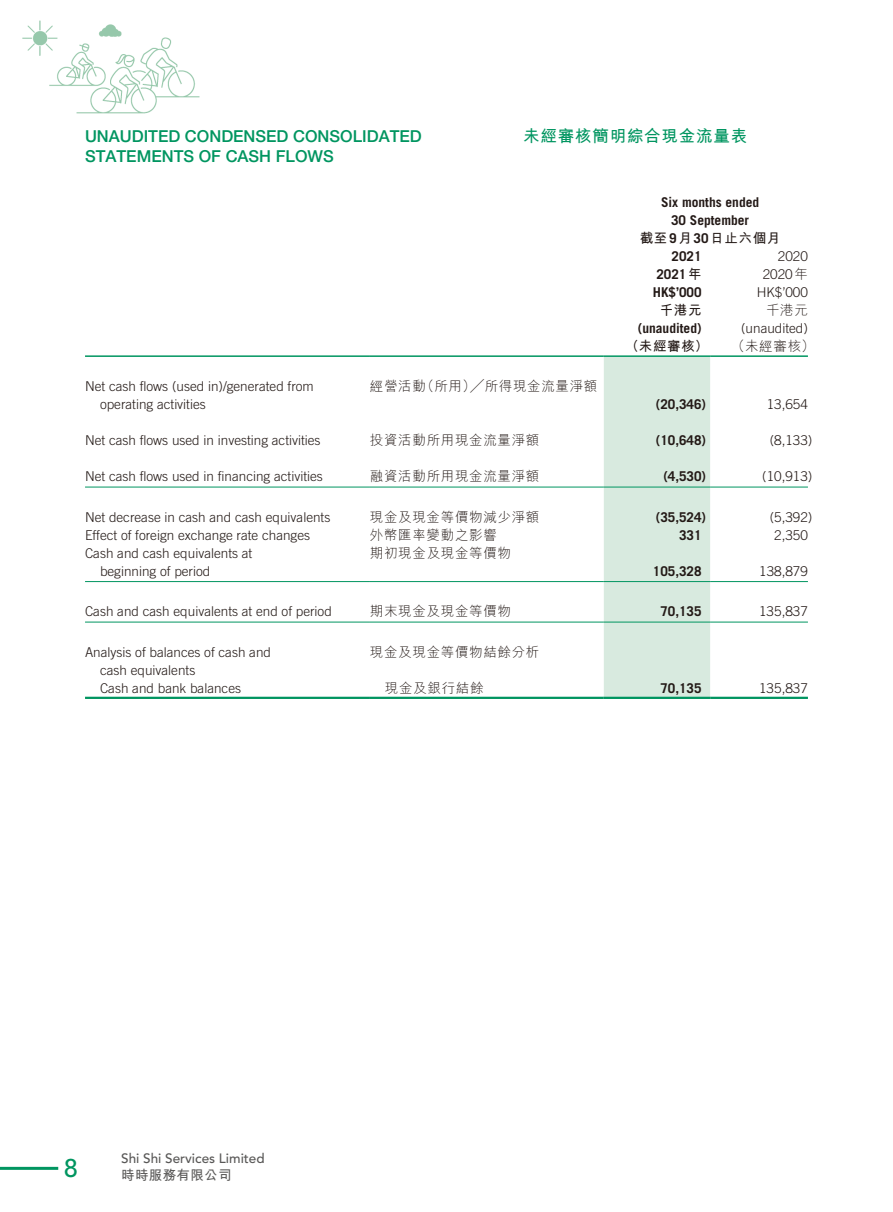
<style>
.page{position:relative;width:893px;height:1212px;background:#fff}
.page>*{position:absolute;margin:0;border:0;box-sizing:border-box;transform-origin:0 0}
.t1{font:500 25.5px "Avenir LT Std";color:#009560}
.t2{font:500 16.5px/19.5px "Helvetica Neue LT Std";color:#009560}
.t3{font:700 16.5px "M Hei HK";letter-spacing:.05em;color:#009560}
.t4{font:300 13.5px/18px "Trade Gothic LT Std";color:#231916}
.t5{font:300 13.5px "M Hei HK";letter-spacing:.05em;color:#231916}
.t6{font:700 13.5px/18px "Trade Gothic LT Std";color:#231916;text-align:center}
.t7{font:500 13.5px "Avenir LT Std";color:#595857}
.t8{font:700 13.5px "M Hei HK";letter-spacing:.05em;color:#231916}
.t9{font:700 13.5px "M Hei HK";letter-spacing:.025em;color:#595857}
.s1{font-family:"Trade Gothic LT Std"}
.s2{font-family:"M Hei HK"}
</style>
<div class="page">
<img style="left:0;top:20px;width:808px;height:1150px">
<hr style="left:0;top:1167px;width:58px;height:3px;background:#009560">
<div style="left:604px;top:357px;width:106px;height:340px;background:#d8eadf"></div>
<hr style="left:85px;top:355px;width:285px;height:2px;background:#009560">
<hr style="left:370px;top:355px;width:234px;height:2px;background:#009560">
<hr style="left:604px;top:355px;width:106px;height:2px;background:#009560">
<hr style="left:710px;top:355px;width:98px;height:2px;background:#009560">
<hr style="left:85px;top:487px;width:285px;height:1px;background:#009560">
<hr style="left:370px;top:487px;width:234px;height:1px;background:#009560">
<hr style="left:604px;top:487px;width:106px;height:1px;background:#009560">
<hr style="left:710px;top:487px;width:98px;height:1px;background:#009560">
<hr style="left:85px;top:581px;width:285px;height:1px;background:#009560">
<hr style="left:370px;top:581px;width:234px;height:1px;background:#009560">
<hr style="left:604px;top:581px;width:106px;height:1px;background:#009560">
<hr style="left:710px;top:581px;width:98px;height:1px;background:#009560">
<hr style="left:85px;top:622px;width:285px;height:1px;background:#009560">
<hr style="left:370px;top:622px;width:234px;height:1px;background:#009560">
<hr style="left:604px;top:622px;width:106px;height:1px;background:#009560">
<hr style="left:710px;top:622px;width:98px;height:1px;background:#009560">
<hr style="left:85px;top:697px;width:285px;height:2px;background:#009560">
<hr style="left:370px;top:697px;width:234px;height:2px;background:#009560">
<hr style="left:604px;top:697px;width:106px;height:2px;background:#009560">
<hr style="left:710px;top:697px;width:98px;height:2px;background:#009560">
<p class="t2" style="left:85px;top:127px;width:338px">UNAUDITED CONDENSED CONSOLIDATED<br>STATEMENTS OF CASH FLOWS</p>
<p class="t3" style="left:523px;top:124px;width:226px">未經審核簡明綜合現金流量表</p>
<p class="t6" style="left:661px;top:193px;width:100px">Six months ended<br>30 September</p>
<p class="t8" style="left:640px;top:228px;width:142px">截至<span class="s1">9</span>月<span class="s1">30</span>日止六個月</p>
<p class="t6" style="left:672px;top:247px;width:32px">2021</p>
<p class="t4" style="left:778px;top:247px;width:32px">2020</p>
<p class="t6" style="left:656px;top:265px;width:47px">2021<span class="s2">年</span></p>
<p class="t4" style="left:763px;top:265px;width:47px">2020<span class="s2">年</span></p>
<p class="t6" style="left:653px;top:283px;width:50px">HK$’000</p>
<p class="t4" style="left:757px;top:283px;width:53px">HK$’000</p>
<p class="t8" style="left:660px;top:300px;width:43px">千港元</p>
<p class="t5" style="left:766px;top:303px;width:43px">千港元</p>
<p class="t6" style="left:638px;top:319px;width:65px">(unaudited)</p>
<p class="t4" style="left:741px;top:319px;width:68px">(unaudited)</p>
<p class="t8" style="left:625px;top:336px;width:85px">（未經審核）</p>
<p class="t5" style="left:732px;top:339px;width:85px">（未經審核）</p>
<p class="t4" style="left:100px;top:377px;width:215px;text-indent:-15px">Net cash flows (used in)/generated from operating activities</p>
<p class="t5" style="left:370px;top:379px;width:229px">經營活動（所用）╱所得現金流量淨額</p>
<p class="t6" style="left:656px;top:395px;width:52px">(20,346)</p>
<p class="t4" style="left:767px;top:395px;width:43px">13,654</p>
<p class="t4" style="left:85px;top:431px;width:237px">Net cash flows used in investing activities</p>
<p class="t5" style="left:370px;top:433px;width:171px">投資活動所用現金流量淨額</p>
<p class="t6" style="left:656px;top:431px;width:52px">(10,648)</p>
<p class="t4" style="left:770px;top:431px;width:44px">(8,133)</p>
<p class="t4" style="left:85px;top:467px;width:239px">Net cash flows used in financing activities</p>
<p class="t5" style="left:370px;top:469px;width:171px">融資活動所用現金流量淨額</p>
<p class="t6" style="left:663px;top:467px;width:44px">(4,530)</p>
<p class="t4" style="left:762px;top:467px;width:52px">(10,913)</p>
<p class="t4" style="left:85px;top:508px;width:247px">Net decrease in cash and cash equivalents</p>
<p class="t5" style="left:370px;top:510px;width:171px">現金及現金等價物減少淨額</p>
<p class="t6" style="left:656px;top:508px;width:52px">(35,524)</p>
<p class="t4" style="left:770px;top:508px;width:44px">(5,392)</p>
<p class="t4" style="left:85px;top:526px;width:227px">Effect of foreign exchange rate changes</p>
<p class="t5" style="left:370px;top:528px;width:128px">外幣匯率變動之影響</p>
<p class="t6" style="left:679px;top:526px;width:24px">331</p>
<p class="t4" style="left:774px;top:526px;width:35px">2,350</p>
<p class="t4" style="left:100px;top:544px;width:154px;text-indent:-15px">Cash and cash equivalents at beginning of period</p>
<p class="t5" style="left:370px;top:546px;width:143px">期初現金及現金等價物</p>
<p class="t6" style="left:653px;top:562px;width:50px">105,328</p>
<p class="t4" style="left:759px;top:562px;width:50px">138,879</p>
<p class="t4" style="left:85px;top:602px;width:248px">Cash and cash equivalents at end of period</p>
<p class="t5" style="left:370px;top:604px;width:143px">期末現金及現金等價物</p>
<p class="t6" style="left:660px;top:602px;width:43px">70,135</p>
<p class="t4" style="left:759px;top:602px;width:50px">135,837</p>
<p class="t4" style="left:100px;top:643px;width:173px;text-indent:-15px">Analysis of balances of cash and cash equivalents</p>
<p class="t5" style="left:370px;top:645px;width:171px">現金及現金等價物結餘分析</p>
<p class="t4" style="left:100px;top:679px;width:143px">Cash and bank balances</p>
<p class="t5" style="left:385px;top:681px;width:100px">現金及銀行結餘</p>
<p class="t6" style="left:660px;top:679px;width:43px">70,135</p>
<p class="t4" style="left:759px;top:679px;width:50px">135,837</p>
<h1 class="t1" style="left:64px;top:1153px;width:16px">8</h1>
<p class="t7" style="left:121px;top:1150px;width:145px">Shi Shi Services Limited</p>
<p class="t9" style="left:121px;top:1165px;width:112px">時時服務有限公司</p>
</div>
